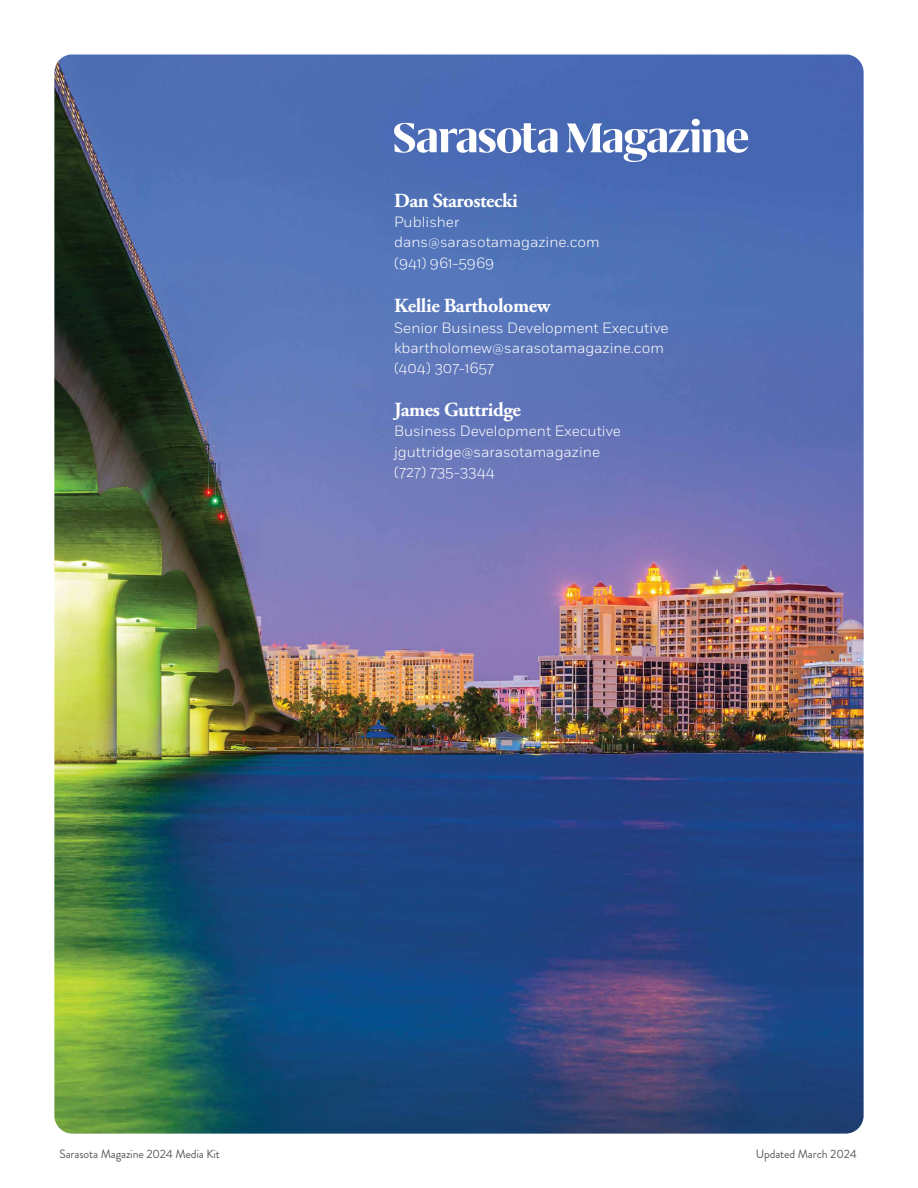
<style>
.page{position:relative;width:918px;height:1188px;background:#fff}
.page>*{position:absolute;margin:0;border:0;box-sizing:border-box;transform-origin:0 0}
.t1{font:700 19.95px "Adobe Garamond Pro";letter-spacing:-.02em;color:#fff}
.t2{font:300 14.85px/20.4px "Fort";color:#fff}
.t3{font:12px "Brandon Grotesque";letter-spacing:-.01em;color:#58595b}
</style>
<div class="page">
<img style="left:54px;top:54px;width:810px;height:1080px">
<svg style="left:394px;top:119px;width:354px;height:43px"></svg>
<h1 class="t1" style="left:394px;top:189px;width:125px">Dan Starostecki</h1>
<p class="t2" style="left:394px;top:212px;width:207px">Publisher dans@sarasotamagazine.com (941) 961-5969</p>
<h1 class="t1" style="left:394px;top:294px;width:158px">Kellie Bartholomew</h1>
<p class="t2" style="left:394px;top:317px;width:276px">Senior Business Development Executive kbartholomew@sarasotamagazine.com (404) 307-1657</p>
<h1 class="t1" style="left:394px;top:398px;width:128px">James Guttridge</h1>
<p class="t2" style="left:394px;top:421px;width:228px">Business Development Executive jguttridge@sarasotamagazine (727) 735-3344</p>
<p class="t3" style="left:59px;top:1146px;width:162px">Sarasota Magazine 2024 Media Kit</p>
<p class="t3" style="left:756px;top:1146px;width:102px">Updated March 2024</p>
</div>
